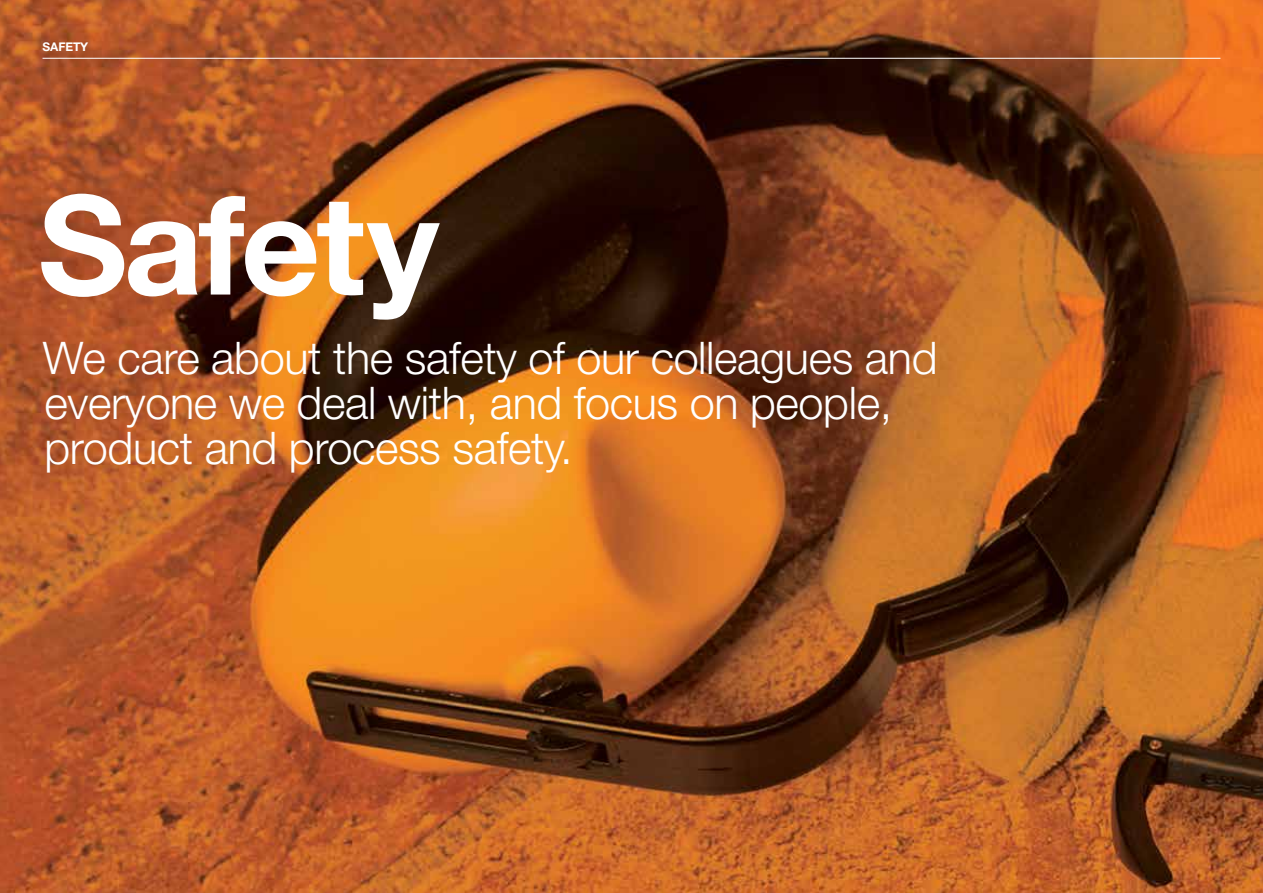
<style>
.page{position:relative;width:1263px;height:893px;background:#fff}
.page>*{position:absolute;margin:0;border:0;box-sizing:border-box;transform-origin:0 0}
.t1{font:700 138px "Helvetica Neue LT Std";letter-spacing:-.03em;color:#fff}
.t2{font:300 45px/45px "Helvetica Neue LT Std";letter-spacing:-.01em;color:#fff}
.t3{font:700 12px "Helvetica Neue LT Std";letter-spacing:-.01em;color:#fff}
</style>
<div class="page">
<img style="left:0;top:0;width:1263px;height:893px">
<hr style="left:43px;top:58px;width:1177px;height:1px;background:#fff">
<p class="t3" style="left:43px;top:39px;width:47px">SAFETY</p>
<h1 class="t1" style="left:38px;top:160px;width:402px">Safety</h1>
<p class="t2" style="left:43px;top:334px;width:896px">We care about the safety of our colleagues and everyone we deal with, and focus on people, product and process safety.</p>
</div>
